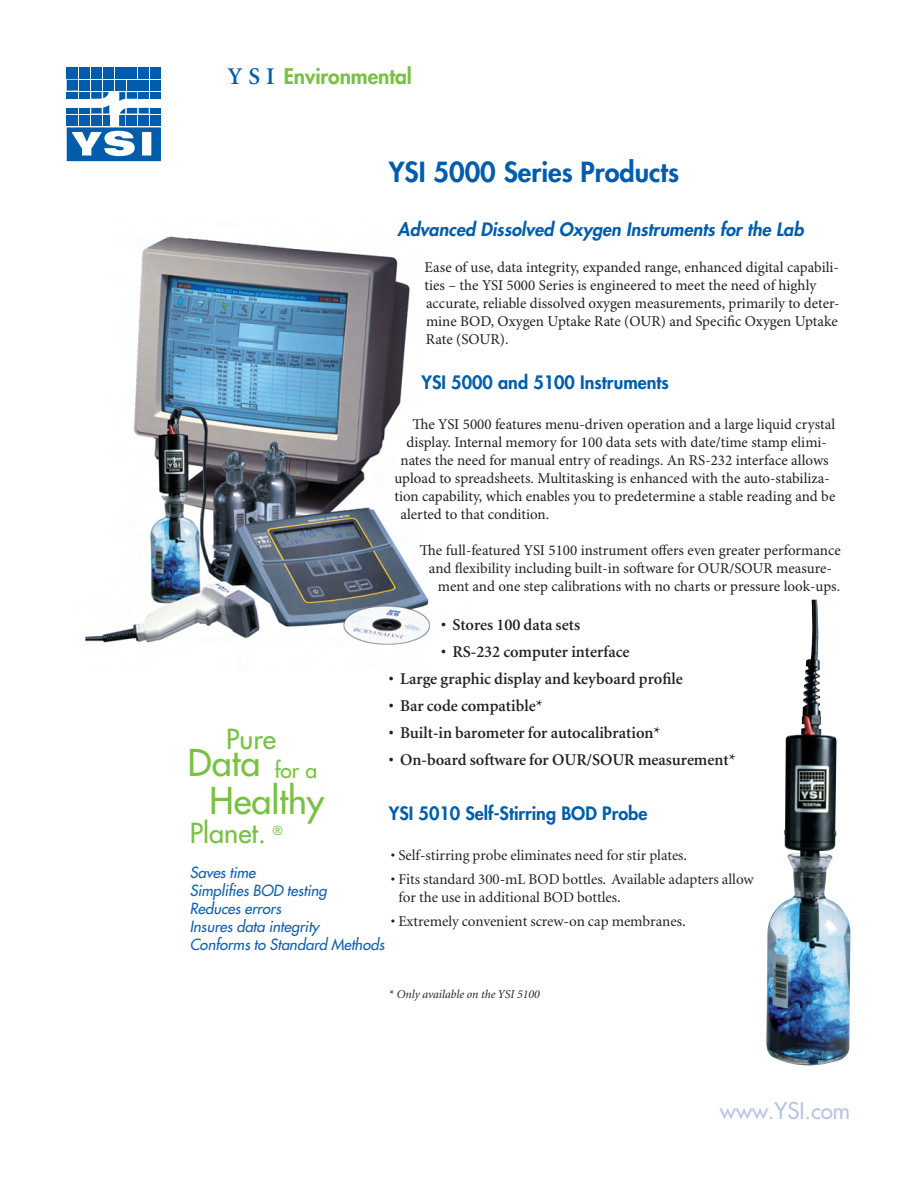
<style>
.page{position:relative;width:918px;height:1188px;background:#fff}
.page>*{position:absolute;margin:0;border:0;box-sizing:border-box;transform-origin:0 0}
.t1{font:36px/38px "Futura";color:#79c142;text-align:right}
.t2{font:800 27px "Futura";color:#015dac}
.t3{font:27px "Futura";color:#79c142}
.t4{font:22.5px "Futura";letter-spacing:-.005em;color:#bac5e3}
.t5{font:800 21px "Futura";letter-spacing:-.005em;color:#79c142}
.t6{font:800 18px "Futura";color:#015dac}
.t7{font:italic 800 18px "Futura";color:#015dac}
.t8{font:600 16.5px "Minion";color:#231f20}
.t9{font:15px/18px "Minion Pro";color:#231f20}
.t10{font:15px/18px "Minion";color:#231f20}
.t11{font:italic 15px/18px "Futura";letter-spacing:-.005em;color:#1161af}
.t12{font:italic 12px "Minion";color:#231f20}
.s1{font-family:"Minion";font-weight:600;font-size:24px;color:#015dac}
.s2{font-size:21px}
</style>
<div class="page">
<img style="left:84px;top:236px;width:346px;height:409px">
<div style="left:150px;top:67px;width:11px;height:11px;background:#015dac"></div>
<div style="left:150px;top:80px;width:11px;height:11px;background:#015dac"></div>
<div style="left:67px;top:67px;width:11px;height:11px;background:#015dac"></div>
<div style="left:67px;top:80px;width:11px;height:11px;background:#015dac"></div>
<div style="left:80px;top:67px;width:10px;height:11px;background:#015dac"></div>
<div style="left:80px;top:80px;width:10px;height:11px;background:#015dac"></div>
<div style="left:91px;top:67px;width:11px;height:11px;background:#015dac"></div>
<div style="left:91px;top:80px;width:11px;height:11px;background:#015dac"></div>
<div style="left:103px;top:67px;width:11px;height:11px;background:#015dac"></div>
<div style="left:103px;top:80px;width:11px;height:11px;background:#015dac"></div>
<div style="left:115px;top:67px;width:10px;height:11px;background:#015dac"></div>
<div style="left:115px;top:80px;width:10px;height:11px;background:#015dac"></div>
<div style="left:127px;top:67px;width:10px;height:11px;background:#015dac"></div>
<div style="left:127px;top:80px;width:10px;height:11px;background:#015dac"></div>
<svg style="left:67px;top:92px;width:94px;height:69px"></svg>
<div style="left:127px;top:115px;width:10px;height:11px;background:#015dac"></div>
<div style="left:139px;top:115px;width:10px;height:11px;background:#015dac"></div>
<div style="left:139px;top:108px;width:10px;height:6px;background:#015dac"></div>
<div style="left:139px;top:92px;width:10px;height:7px;background:#015dac"></div>
<div style="left:139px;top:80px;width:10px;height:11px;background:#015dac"></div>
<div style="left:139px;top:67px;width:10px;height:11px;background:#015dac"></div>
<img style="left:766px;top:600px;width:85px;height:466px">
<h3 class="t5" style="left:228px;top:63px;width:186px"><span class="s1">Y S I</span> Environmental</h3>
<h2 class="t2" style="left:389px;top:155px;width:292px">YSI 5000 Series Products</h2>
<p class="t7" style="left:398px;top:217px;width:408px">Advanced Dissolved Oxygen Instruments for the Lab</p>
<p class="t9" style="left:424px;top:259px;width:417px">Ease of use, data integrity, expanded range, enhanced digital capabili&shy;ties – the YSI 5000 Series is engineered to meet the need of highly accurate, reliable dissolved oxygen measurements, primarily to deter&shy;mine BOD, Oxygen Uptake Rate (OUR) and Specific Oxygen Uptake Rate (SOUR).</p>
<p class="t6" style="left:422px;top:371px;width:249px">YSI 5000 and 5100 Instruments</p>
<p class="t9" style="left:412px;top:416px;width:424px">The YSI 5000 features menu-driven operation and a large liquid crystal</p>
<p class="t9" style="left:406px;top:434px;width:422px">display. Internal memory for 100 data sets with date/time stamp elimi-</p>
<p class="t9" style="left:400px;top:452px;width:430px">nates the need for manual entry of readings. An RS-232 interface allows</p>
<p class="t9" style="left:395px;top:470px;width:437px">upload to spreadsheets. Multitasking is enhanced with the auto-stabiliza-</p>
<p class="t9" style="left:395px;top:488px;width:442px">tion capability, which enables you to predetermine a stable reading and be</p>
<p class="t9" style="left:400px;top:506px;width:150px">alerted to that condition.</p>
<p class="t9" style="left:420px;top:542px;width:422px">The full-featured YSI 5100 instrument offers even greater performance</p>
<p class="t9" style="left:429px;top:560px;width:404px">and flexibility including built-in software for OUR/SOUR measure-</p>
<p class="t9" style="left:438px;top:578px;width:404px">ment and one step calibrations with no charts or pressure look-ups.</p>
<p class="t8" style="left:441px;top:616px;width:141px">• Stores 100 data sets</p>
<p class="t8" style="left:441px;top:643px;width:190px">• RS-232 computer interface</p>
<p class="t8" style="left:389px;top:670px;width:295px">• Large graphic display and keyboard profile</p>
<p class="t8" style="left:389px;top:697px;width:156px">• Bar code compatible*</p>
<p class="t8" style="left:389px;top:725px;width:273px">• Built-in barometer for autocalibration*</p>
<p class="t8" style="left:389px;top:752px;width:349px">• On-board software for OUR/SOUR measurement*</p>
<p class="t6" style="left:389px;top:802px;width:260px">YSI 5010 Self-Stirring BOD Probe</p>
<p class="t10" style="left:391px;top:846px;width:298px">• Self-stirring probe eliminates need for stir plates.</p>
<p class="t10" style="left:399px;top:871px;width:357px;text-indent:-8px">• Fits standard 300-mL BOD bottles. Available adapters allow for the use in additional BOD bottles.</p>
<p class="t10" style="left:391px;top:913px;width:296px">• Extremely convenient screw-on cap membranes.</p>
<h2 class="t3" style="left:226px;top:722px;width:51px">Pure</h2>
<h1 class="t1" style="left:188px;top:744px;width:138px">Data <span class="s2">for a<br></span>Healthy</h1>
<h2 class="t3" style="left:190px;top:816px;width:94px">Planet. <sup>®</sup></h2>
<p class="t11" style="left:190px;top:864px;width:196px">Saves time<br>Simplifies BOD testing<br>Reduces errors<br>Insures data integrity<br>Conforms to Standard Methods</p>
<p class="t12" style="left:389px;top:988px;width:152px">* Only available on the YSI 5100</p>
<h3 class="t4" style="left:720px;top:1097px;width:132px">www.YSI.com</h3>
</div>
